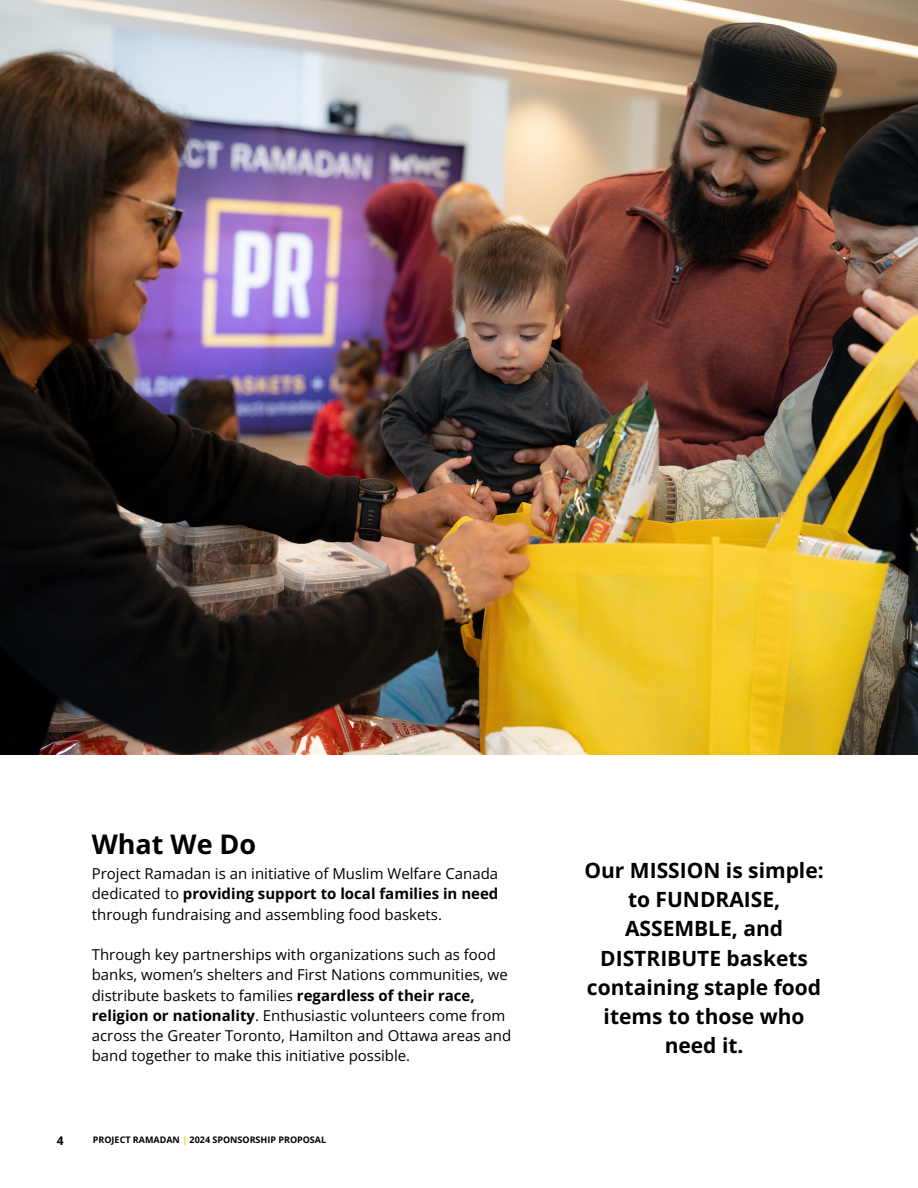
<style>
.page{position:relative;width:918px;height:1188px;background:#fff}
.page>*{position:absolute;margin:0;border:0;box-sizing:border-box;transform-origin:0 0}
.t1{font:700 27px "Open Sans";color:#000}
.t2{font:700 21px/29.2px "Open Sans";color:#000;text-align:center}
.t3{font:15px/20.2px "Open Sans";color:#000;text-align:justify}
.t4{font:700 12px "Open Sans";color:#000}
.t5{font:700 9px "Open Sans";color:#000}
.s1{font-weight:700}
.s2{color:#ffcb05}
</style>
<div class="page">
<img style="left:0;top:0;width:918px;height:754px">
<p class="t1" style="left:92px;top:826px;width:166px">What We Do</p>
<p class="t3" style="left:92px;top:863px;width:408px">Project Ramadan is an initiative of Muslim Welfare Canada dedicated to <span class="s1">providing support to local families in need </span>through fundraising and assembling food baskets.</p>
<p class="t3" style="left:92px;top:944px;width:421px;text-align:left">Through key partnerships with organizations such as food banks, women’s shelters and First Nations communities, we distribute baskets to families <span class="s1">regardless of their race, religion or nationality</span>. Enthusiastic volunteers come from across the Greater Toronto, Hamilton and Ottawa areas and band together to make this initiative possible.</p>
<p class="t4" style="left:57px;top:1132px;width:8px">4</p>
<p class="t5" style="left:93px;top:1133px;width:235px">PROJECT RAMADAN <span class="s2">|</span> 2024 SPONSORSHIP PROPOSAL</p>
<p class="t2" style="left:584px;top:855px;width:241px">Our MISSION is simple: to FUNDRAISE,<br>ASSEMBLE, and<br>DISTRIBUTE baskets containing staple food items to those who need it.</p>
</div>
